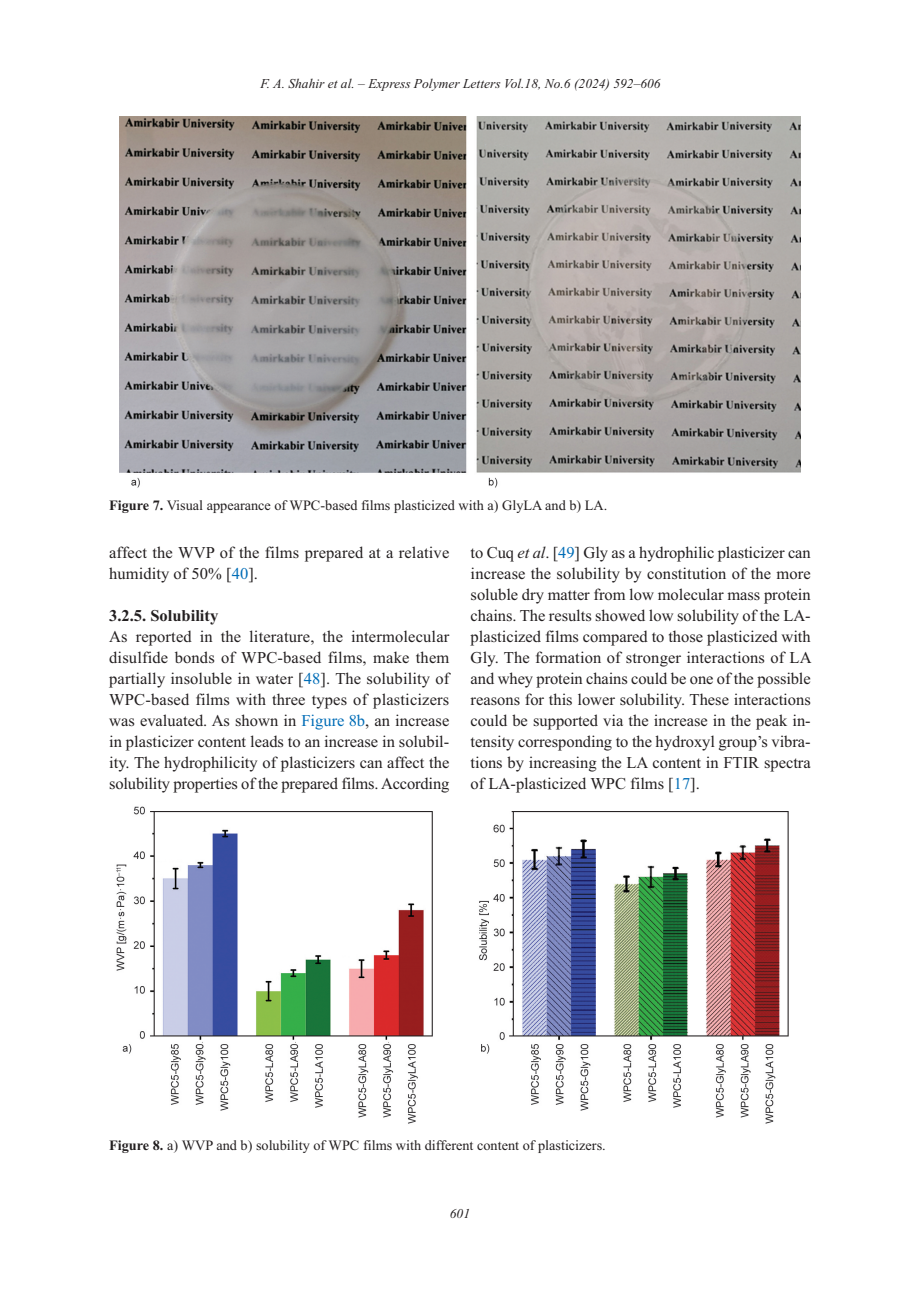
<style>
.page{position:relative;width:920px;height:1290px;background:#fff}
.page>*{position:absolute;margin:0;border:0;box-sizing:border-box;transform-origin:0 0}
.t1{font:16.5px/21px "Times New Roman";color:#231f20;text-align:justify}
.t2{font:700 16.5px "Times New Roman";color:#231f20}
.t3{font:14.25px "Times New Roman";color:#231f20}
.t4{font:italic 13.5px "Times New Roman";color:#231f20}
.s1{font-weight:700}
.s2{color:#006db7}
.s3{font-style:italic}
</style>
<div class="page">
<img style="left:120px;top:117px;width:680px;height:371px">
<img style="left:116px;top:806px;width:673px;height:318px">
<p class="t4" style="left:260px;top:76px;width:402px">F. A. Shahir et al. – Express Polymer Letters Vol.18, No.6 (2024) 592–606</p>
<p class="t3" style="left:109px;top:497px;width:500px"><span class="s1">Figure 7.</span> Visual appearance of WPC-based films plasticized with a) GlyLA and b) LA.</p>
<p class="t1" style="left:109px;top:542px;width:342px">affect the WVP of the films prepared at a relative humidity of 50% [<span class="s2">40</span>].</p>
<p class="t2" style="left:109px;top:606px;width:111px">3.2.5. Solubility</p>
<p class="t1" style="left:109px;top:626px;width:342px">As reported in the literature, the intermolecular disulfide bonds of WPC-based films, make them partially insoluble in water [<span class="s2">48</span>]. The solubility of WPC-based films with three types of plasticizers was evaluated. As shown in <span class="s2">Figure 8b</span>, an increase in plasticizer content leads to an increase in solubil&shy;ity. The hydrophilicity of plasticizers can affect the solubility properties of the prepared films. According</p>
<p class="t1" style="left:471px;top:542px;width:343px">to Cuq <span class="s3">et al</span>. [<span class="s2">49</span>] Gly as a hydrophilic plasticizer can increase the solubility by constitution of the more soluble dry matter from low molecular mass protein chains. The results showed low solubility of the LA&shy;plasticized films compared to those plasticized with Gly. The formation of stronger interactions of LA and whey protein chains could be one of the possible reasons for this lower solubility. These interactions could be supported via the increase in the peak in&shy;tensity corresponding to the hydroxyl group’s vibra&shy;tions by increasing the LA content in FTIR spectra of LA-plasticized WPC films [<span class="s2">17</span>].</p>
<p class="t3" style="left:109px;top:1136px;width:498px"><span class="s1">Figure 8.</span> a) WVP and b) solubility of WPC films with different content of plasticizers.</p>
<p class="t4" style="left:450px;top:1205px;width:22px">601</p>
</div>
